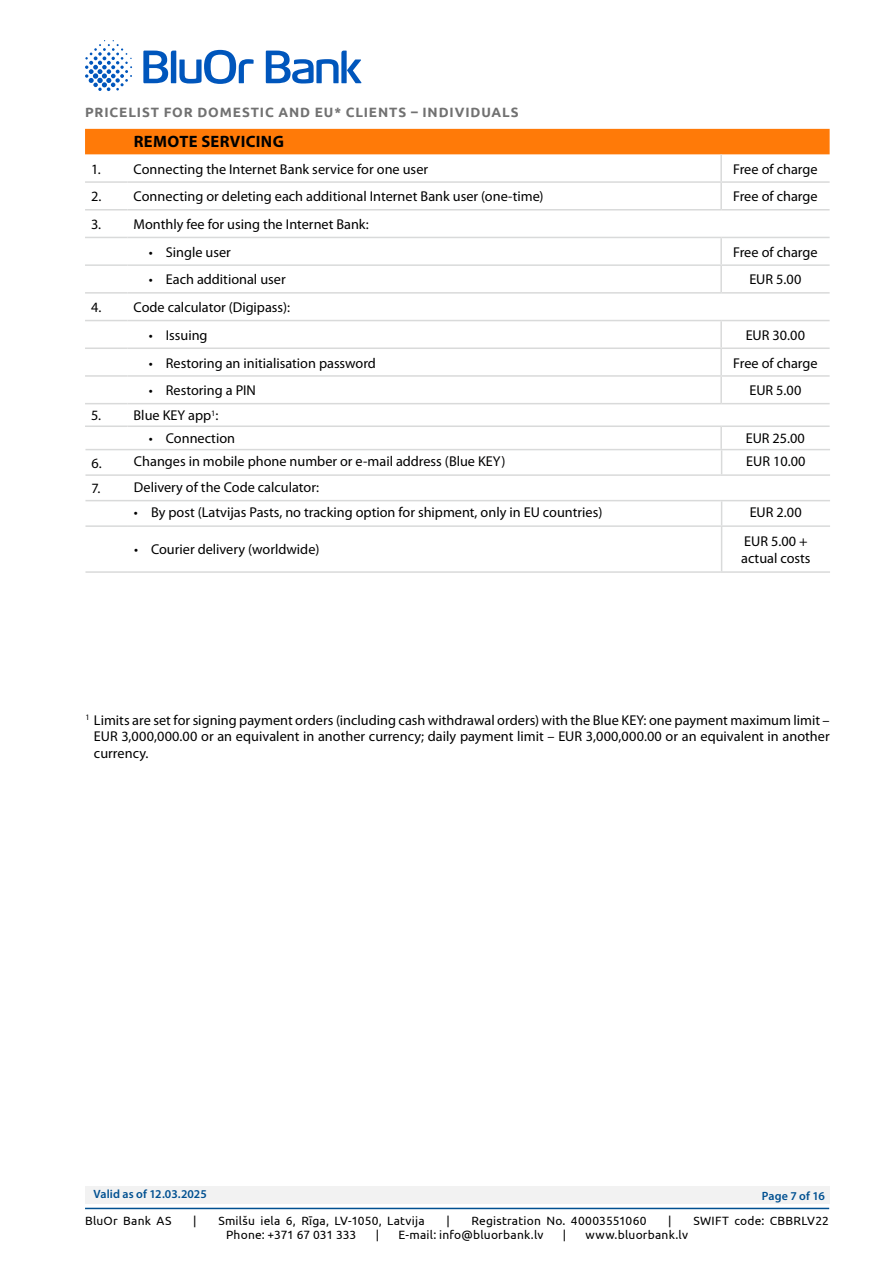
<style>
.page{position:relative;width:893px;height:1263px;background:#fff}
.page>*{position:absolute;margin:0;border:0;box-sizing:border-box;transform-origin:0 0}
.t1{font:700 16.5px "Myriad Pro";letter-spacing:.02em;color:#000}
.t2{font:14.25px/16.5px "Myriad Pro";color:#000;text-align:justify}
.t3{font:700 13.5px "Ubuntu";letter-spacing:.065em;color:#717171}
.t4{font:12px "Ubuntu";letter-spacing:.02em;color:#000}
.t5{font:600 12px "Myriad Pro";letter-spacing:.005em;color:#005091}
.t6{font:12px "Ubuntu";color:#000}
</style>
<div class="page">
<div style="left:85px;top:1186px;width:744px;height:17px;background:#f2f2f2"></div>
<hr style="left:85px;top:1208px;width:744px;height:1px;background:#005091">
<svg style="left:85px;top:40px;width:47px;height:51px"></svg>
<svg style="left:143px;top:50px;width:111px;height:34px"></svg>
<svg style="left:266px;top:51px;width:96px;height:33px"></svg>
<div style="left:85px;top:129px;width:745px;height:25px;background:#ff7a08"></div>
<hr style="left:720px;top:154px;width:2px;height:27px;background:#d9dada">
<hr style="left:85px;top:181px;width:43px;height:2px;background:#d9dada">
<hr style="left:128px;top:181px;width:593px;height:2px;background:#d9dada">
<hr style="left:721px;top:181px;width:109px;height:2px;background:#d9dada">
<hr style="left:85px;top:209px;width:43px;height:1px;background:#d9dada">
<hr style="left:128px;top:209px;width:593px;height:1px;background:#d9dada">
<hr style="left:721px;top:209px;width:109px;height:1px;background:#d9dada">
<hr style="left:85px;top:237px;width:43px;height:1px;background:#d9dada">
<hr style="left:128px;top:237px;width:593px;height:1px;background:#d9dada">
<hr style="left:721px;top:237px;width:109px;height:1px;background:#d9dada">
<hr style="left:720px;top:238px;width:2px;height:26px;background:#d9dada">
<hr style="left:85px;top:264px;width:43px;height:2px;background:#d9dada">
<hr style="left:128px;top:264px;width:593px;height:2px;background:#d9dada">
<hr style="left:721px;top:264px;width:109px;height:2px;background:#d9dada">
<hr style="left:720px;top:266px;width:2px;height:26px;background:#d9dada">
<hr style="left:85px;top:292px;width:43px;height:2px;background:#d9dada">
<hr style="left:128px;top:292px;width:593px;height:2px;background:#d9dada">
<hr style="left:721px;top:292px;width:109px;height:2px;background:#d9dada">
<hr style="left:721px;top:320px;width:109px;height:1px;background:#d9dada">
<hr style="left:721px;top:347px;width:109px;height:2px;background:#d9dada">
<hr style="left:85px;top:375px;width:43px;height:2px;background:#d9dada">
<hr style="left:128px;top:375px;width:593px;height:2px;background:#d9dada">
<hr style="left:721px;top:375px;width:109px;height:2px;background:#d9dada">
<hr style="left:85px;top:403px;width:43px;height:1px;background:#d9dada">
<hr style="left:128px;top:403px;width:593px;height:1px;background:#d9dada">
<hr style="left:721px;top:403px;width:109px;height:1px;background:#d9dada">
<hr style="left:721px;top:425px;width:109px;height:2px;background:#d9dada">
<hr style="left:720px;top:183px;width:2px;height:26px;background:#d9dada">
<hr style="left:85px;top:320px;width:43px;height:1px;background:#d9dada">
<hr style="left:128px;top:320px;width:593px;height:1px;background:#d9dada">
<hr style="left:85px;top:347px;width:43px;height:2px;background:#d9dada">
<hr style="left:128px;top:347px;width:593px;height:2px;background:#d9dada">
<hr style="left:85px;top:425px;width:43px;height:2px;background:#d9dada">
<hr style="left:128px;top:425px;width:593px;height:2px;background:#d9dada">
<hr style="left:720px;top:321px;width:2px;height:26px;background:#d9dada">
<hr style="left:720px;top:349px;width:2px;height:26px;background:#d9dada">
<hr style="left:720px;top:377px;width:2px;height:26px;background:#d9dada">
<hr style="left:720px;top:427px;width:2px;height:22px;background:#d9dada">
<hr style="left:721px;top:449px;width:109px;height:1px;background:#d9dada">
<hr style="left:721px;top:474px;width:109px;height:2px;background:#d9dada">
<hr style="left:721px;top:500px;width:109px;height:1px;background:#d9dada">
<hr style="left:721px;top:525px;width:109px;height:2px;background:#d9dada">
<hr style="left:721px;top:571px;width:109px;height:2px;background:#d9dada">
<hr style="left:85px;top:449px;width:43px;height:1px;background:#d9dada">
<hr style="left:128px;top:449px;width:593px;height:1px;background:#d9dada">
<hr style="left:85px;top:474px;width:43px;height:2px;background:#d9dada">
<hr style="left:128px;top:474px;width:593px;height:2px;background:#d9dada">
<hr style="left:85px;top:500px;width:43px;height:1px;background:#d9dada">
<hr style="left:128px;top:500px;width:593px;height:1px;background:#d9dada">
<hr style="left:85px;top:525px;width:43px;height:2px;background:#d9dada">
<hr style="left:128px;top:525px;width:593px;height:2px;background:#d9dada">
<hr style="left:85px;top:571px;width:43px;height:2px;background:#d9dada">
<hr style="left:128px;top:571px;width:593px;height:2px;background:#d9dada">
<svg style="left:721px;top:450px;width:1px;height:24px"></svg>
<svg style="left:721px;top:501px;width:1px;height:24px"></svg>
<hr style="left:721px;top:527px;width:1px;height:44px;background:#d9dada">
<p class="t3" style="left:85px;top:104px;width:435px">PRICELIST FOR DOMESTIC AND EU* CLIENTS – INDIVIDUALS</p>
<p class="t1" style="left:134px;top:132px;width:152px">REMOTE SERVICING</p>
<p class="t2" style="left:91px;top:161px;width:339px">1. Connecting the Internet Bank service for one user</p>
<p class="t2" style="left:733px;top:161px;width:86px">Free of charge</p>
<p class="t2" style="left:91px;top:188px;width:454px">2. Connecting or deleting each additional Internet Bank user (one-time)</p>
<p class="t2" style="left:733px;top:188px;width:86px">Free of charge</p>
<p class="t2" style="left:91px;top:216px;width:279px">3. Monthly fee for using the Internet Bank:</p>
<p class="t2" style="left:149px;top:244px;width:84px">• Single user</p>
<p class="t2" style="left:733px;top:244px;width:86px">Free of charge</p>
<p class="t2" style="left:149px;top:272px;width:138px">• Each additional user</p>
<p class="t2" style="left:749px;top:272px;width:53px">EUR 5.00</p>
<p class="t2" style="left:91px;top:299px;width:201px">4. Code calculator (Digipass):</p>
<p class="t2" style="left:149px;top:327px;width:60px">• Issuing</p>
<p class="t2" style="left:746px;top:327px;width:61px">EUR 30.00</p>
<p class="t2" style="left:149px;top:355px;width:229px">• Restoring an initialisation password</p>
<p class="t2" style="left:733px;top:355px;width:86px">Free of charge</p>
<p class="t2" style="left:149px;top:382px;width:109px">• Restoring a PIN</p>
<p class="t2" style="left:749px;top:382px;width:53px">EUR 5.00</p>
<p class="t2" style="left:91px;top:408px;width:129px">5. Blue KEY app<sup>1</sup>:</p>
<p class="t2" style="left:149px;top:430px;width:88px">• Connection</p>
<p class="t2" style="left:746px;top:430px;width:61px">EUR 25.00</p>
<p class="t2" style="left:91px;top:453px;width:415px">6. Changes in mobile phone number or e-mail address (Blue KEY)</p>
<p class="t2" style="left:746px;top:453px;width:61px">EUR 10.00</p>
<p class="t2" style="left:91px;top:479px;width:229px">7. Delivery of the Code calculator:</p>
<p class="t2" style="left:134px;top:504px;width:470px">• By post (Latvijas Pasts, no tracking option for shipment, only in EU countries)</p>
<p class="t2" style="left:750px;top:504px;width:54px">EUR 2.00</p>
<p class="t2" style="left:134px;top:542px;width:187px">• Courier delivery (worldwide)</p>
<p class="t2" style="left:741px;top:533px;width:71px;line-height:17.1px">EUR 5.00 + actual costs</p>
<p class="t2" style="left:94px;top:712px;width:737px;text-indent:-9px"><sup>1</sup> Limits are set for signing payment orders (including cash withdrawal orders) with the Blue KEY: one payment maximum limit – EUR 3,000,000.00 or an equivalent in another currency; daily payment limit – EUR 3,000,000.00 or an equivalent in another currency.</p>
<p class="t5" style="left:94px;top:1187px;width:115px">Valid as of 12.03.2025</p>
<p class="t5" style="left:762px;top:1189px;width:65px">Page 7 of 16</p>
<p class="t4" style="left:85px;top:1213px;width:88px">BluOr Bank AS</p>
<p class="t4" style="left:193px;top:1213px;width:5px">|</p>
<p class="t4" style="left:218px;top:1213px;width:208px">Smilšu iela 6, Rīga, LV-1050, Latvija</p>
<p class="t4" style="left:446px;top:1213px;width:5px">|</p>
<p class="t4" style="left:471px;top:1213px;width:177px">Registration No. 40003551060</p>
<p class="t4" style="left:668px;top:1213px;width:5px">|</p>
<p class="t4" style="left:693px;top:1213px;width:137px">SWIFT code: CBBRLV22</p>
<p class="t6" style="left:226px;top:1227px;width:132px">Phone: +371 67 031 333</p>
<p class="t4" style="left:376px;top:1227px;width:5px">|</p>
<p class="t4" style="left:398px;top:1227px;width:146px">E-mail: info@bluorbank.lv</p>
<p class="t4" style="left:563px;top:1227px;width:5px">|</p>
<p class="t4" style="left:586px;top:1227px;width:104px">www.bluorbank.lv</p>
</div>
